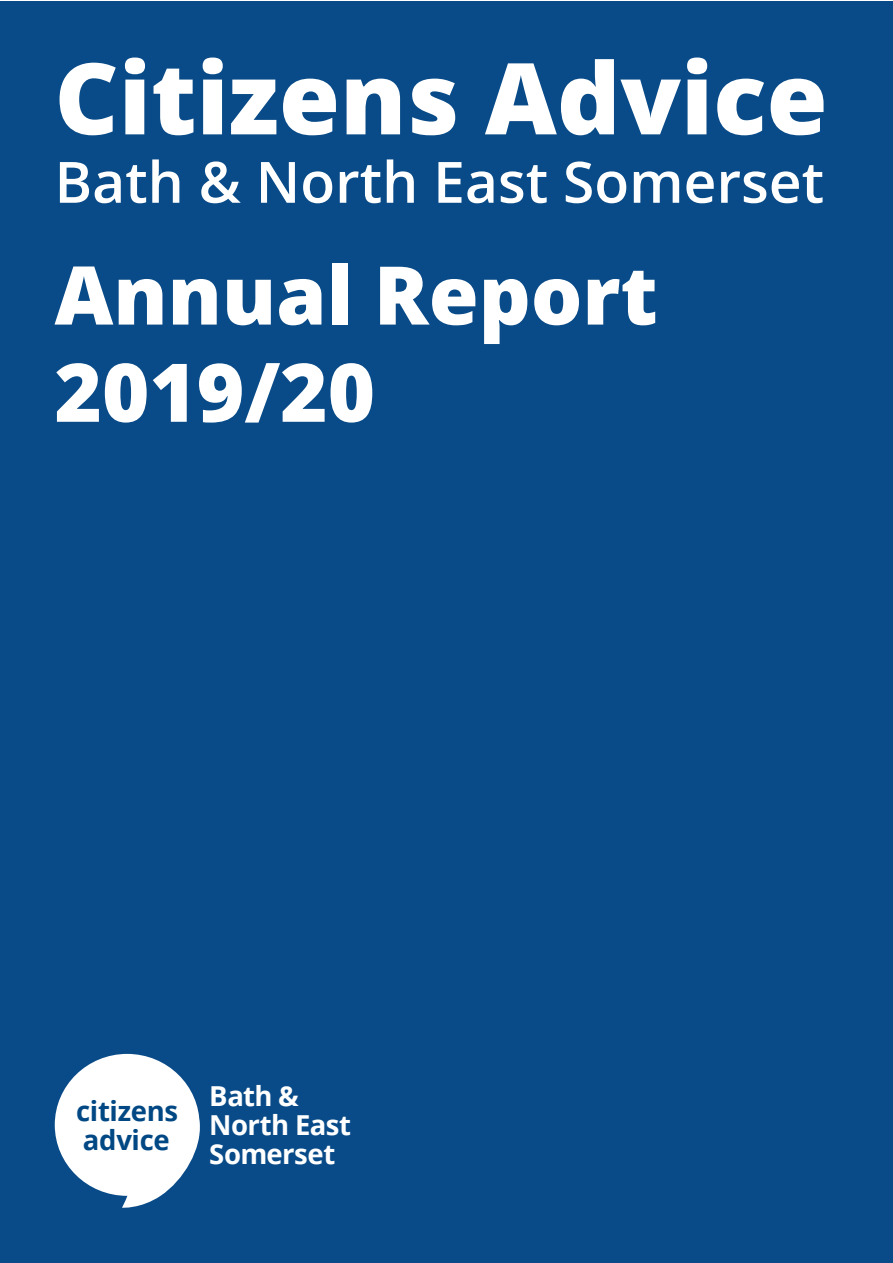
<style>
.page{position:relative;width:893px;height:1263px;background:#fff}
.page>*{position:absolute;margin:0;border:0;box-sizing:border-box;transform-origin:0 0}
.t1{font:800 99px "Open Sans";color:#fff}
.t2{font:800 81px/97.2px "Open Sans";color:#fff}
.t3{font:600 57px "Open Sans";color:#fff}
.t4{font:700 27.45px/29.1px "Open Sans";letter-spacing:-.02em;color:#fff}
.t5{font:700 27.45px/29.1px "Open Sans";letter-spacing:-.01em;color:#004884}
</style>
<div class="page">
<div style="left:0;top:1px;width:893px;height:1261px;background:#094b88"></div>
<svg style="left:80px;top:1083px;width:120px;height:125px"></svg>
<div style="left:55px;top:1054px;width:145px;height:142px;background:#fff;border-radius:50%"></div>
<h1 class="t1" style="left:55px;top:23px;width:775px">Citizens Advice</h1>
<h3 class="t3" style="left:55px;top:143px;width:771px">Bath &amp; North East Somerset</h3>
<h2 class="t2" style="left:55px;top:242px;width:605px">Annual Report<br>2019/20</h2>
<p class="t5" style="left:76px;top:1095px;width:103px">citizens advice</p>
<p class="t4" style="left:209px;top:1081px;width:143px">Bath &amp;<br>North East<br>Somerset</p>
</div>
